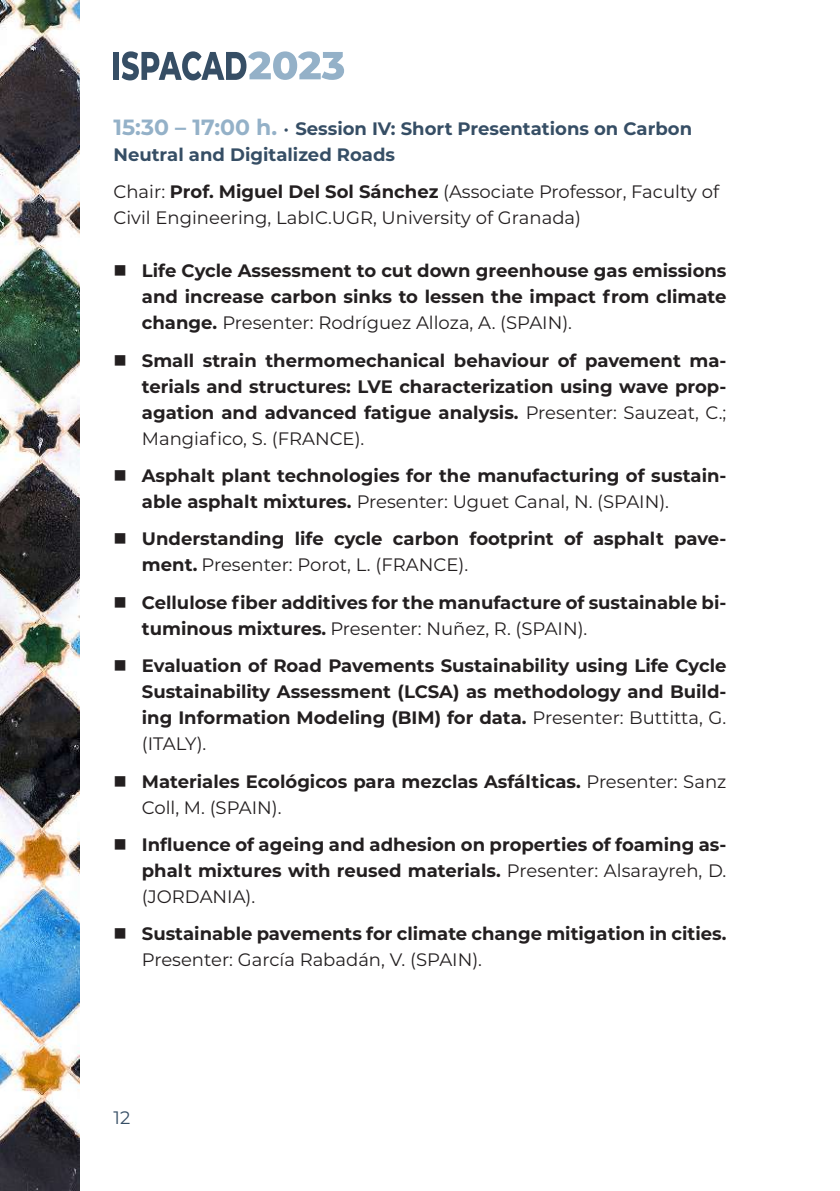
<style>
.page{position:relative;width:840px;height:1191px;background:#fff}
.page>*{position:absolute;margin:0;border:0;box-sizing:border-box;transform-origin:0 0}
.t1{font:700 18px/26px "Montserrat";color:#231f20;text-align:justify}
.t2{font:18px/26px "Montserrat";color:#231f20}
.t3{font:700 18px/26px "Montserrat";color:#364e65}
.t4{font:18px "Montserrat";color:#364e65}
.s1{font-size:22px;color:#94b1c8}
.s2{font-weight:500}
.s3{font-weight:700}
.s4{font-weight:400}
</style>
<div class="page">
<img style="left:0;top:0;width:79px;height:1191px">
<div style="left:113px;top:52px;width:6px;height:28px;background:#364e65"></div>
<svg style="left:122px;top:51px;width:222px;height:29px"></svg>
<p class="t3" style="left:113px;top:114px;width:579px"><span class="s1">15:30 – 17:00 h.</span> <span class="s2">•</span> Session IV: Short Presentations on Carbon<br>Neutral and Digitalized Roads</p>
<p class="t2" style="left:113px;top:178px;width:606px">Chair: <span class="s3">Prof. Miguel Del Sol Sánchez</span> (Associate Professor, Faculty of<br>Civil Engineering, LabIC.UGR, University of Granada)</p>
<p class="t1" style="left:142px;top:257px;width:585px">Life Cycle Assessment to cut down greenhouse gas emissions and increase carbon sinks to lessen the impact from climate change. <span class="s4">Presenter: Rodríguez Alloza, A. (SPAIN).</span></p>
<p class="t1" style="left:142px;top:346px;width:585px">Small strain thermomechanical behaviour of pavement ma&shy;terials and structures: LVE characterization using wave prop&shy;agation and advanced fatigue analysis. <span class="s4">Presenter: Sauzeat, C.; Mangiafico, S. (FRANCE).</span></p>
<p class="t1" style="left:142px;top:462px;width:585px">Asphalt plant technologies for the manufacturing of sustain&shy;able asphalt mixtures. <span class="s4">Presenter: Uguet Canal, N. (SPAIN).</span></p>
<p class="t1" style="left:142px;top:525px;width:585px">Understanding life cycle carbon footprint of asphalt pave&shy;ment. <span class="s4">Presenter: Porot, L. (FRANCE).</span></p>
<p class="t1" style="left:142px;top:588px;width:585px">Cellulose fiber additives for the manufacture of sustainable bi&shy;tuminous mixtures. <span class="s4">Presenter: Nuñez, R. (SPAIN).</span></p>
<p class="t1" style="left:142px;top:652px;width:585px">Evaluation of Road Pavements Sustainability using Life Cycle Sustainability Assessment (LCSA) as methodology and Build&shy;ing Information Modeling (BIM) for data. <span class="s4">Presenter: Buttitta, G. (ITALY).</span></p>
<p class="t1" style="left:142px;top:767px;width:585px">Materiales Ecológicos para mezclas Asfálticas. <span class="s4">Presenter: Sanz<br>Coll, M. (SPAIN).</span></p>
<p class="t1" style="left:142px;top:830px;width:585px">Influence of ageing and adhesion on properties of foaming as&shy;phalt mixtures with reused materials. <span class="s4">Presenter: Alsarayreh, D. (JORDANIA).</span></p>
<p class="t1" style="left:142px;top:920px;width:585px">Sustainable pavements for climate change mitigation in cities.</p>
<p class="t2" style="left:142px;top:946px;width:341px">Presenter: García Rabadán, V. (SPAIN).</p>
<p class="t4" style="left:113px;top:1105px;width:18px">12</p>
</div>
